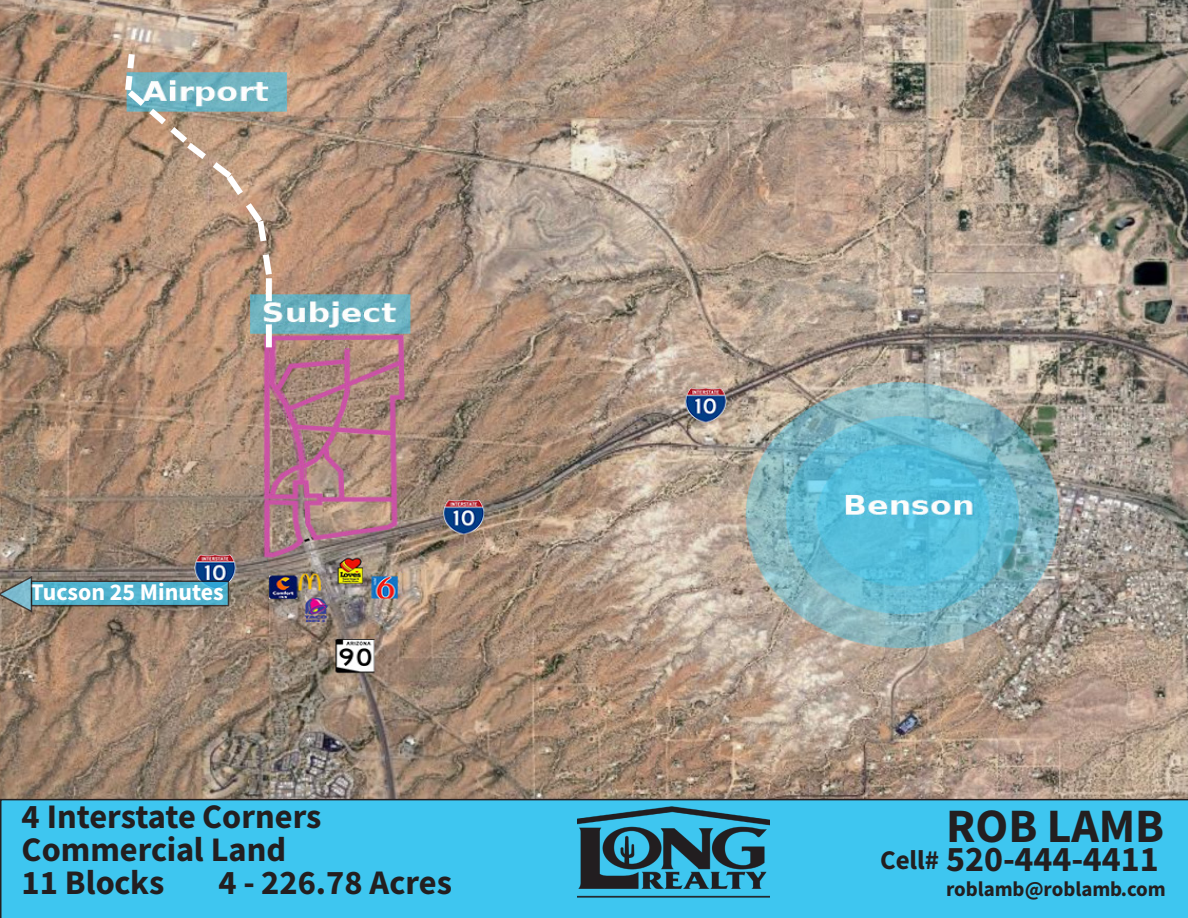
<style>
.page{position:relative;width:1188px;height:918px;background:#fff}
.page>*{position:absolute;margin:0;border:0;box-sizing:border-box;transform-origin:0 0}
.t1{font:48px "Source Sans Variable";color:#231f20}
.t2{font:36px "Source Sans Variable";color:#231f20}
.t3{font:34.5px "Source Sans Variable";color:#231f20}
.t4{font:27px "Source Sans Variable";color:#231f20}
.t5{font:24px "Source Sans Variable";color:#fff}
.t6{font:21px "Source Sans Variable";color:#231f20}
</style>
<div class="page">
<img style="left:0;top:0;width:1188px;height:799px">
<div style="left:0;top:799px;width:1188px;height:119px;background:#3ec6f0"></div>
<img style="left:577px;top:806px;width:192px;height:94px">
<div style="left:31px;top:581px;width:197px;height:25px;background:#51b3cf"></div>
<div style="left:31px;top:580px;width:198px;height:26px;border:2px solid #231f20"></div>
<svg style="left:0;top:574px;width:33px;height:40px"></svg>
<svg style="left:121px;top:48px;width:155px;height:299px;background:#b09b88"></svg>
<p class="t5" style="left:31px;top:578px;width:195px">Tucson 25 Minutes</p>
<p class="t3" style="left:22px;top:795px;width:301px">4 Interstate Corners</p>
<p class="t3" style="left:22px;top:828px;width:266px">Commercial Land</p>
<p class="t3" style="left:22px;top:861px;width:144px">11 Blocks</p>
<p class="t3" style="left:218px;top:861px;width:235px">4 - 226.78 Acres</p>
<p class="t4" style="left:880px;top:844px;width:60px">Cell#</p>
<p class="t1" style="left:946px;top:797px;width:220px">ROB LAMB</p>
<p class="t2" style="left:946px;top:837px;width:214px">520-444-4411</p>
<p class="t6" style="left:946px;top:876px;width:221px">roblamb@roblamb.com</p>
</div>
